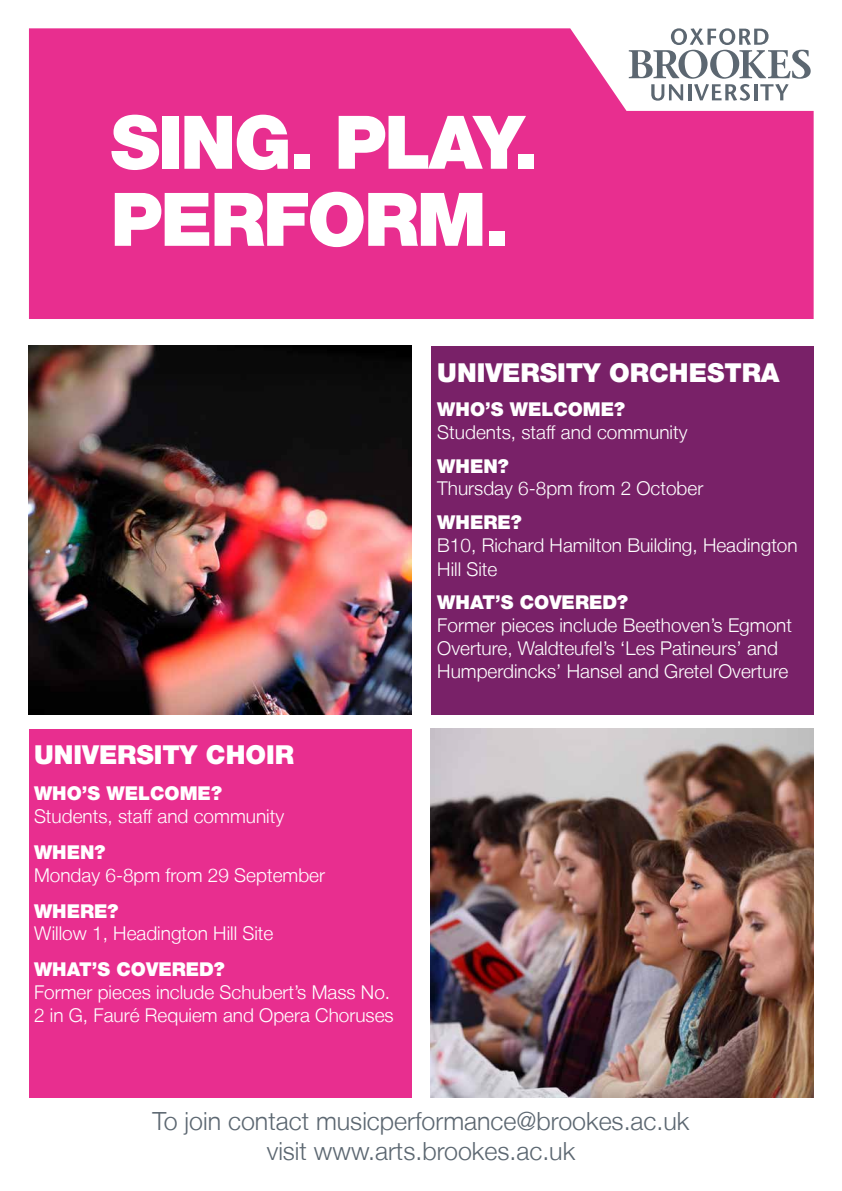
<style>
.page{position:relative;width:842px;height:1191px;background:#fff}
.page>*{position:absolute;margin:0;border:0;box-sizing:border-box;transform-origin:0 0}
.t1{font:900 74px/77px "Helvetica Neue LT";letter-spacing:-.03em;color:#fff}
.t2{font:900 26px "Helvetica Neue LT";color:#fff}
.t3{font:300 25px/30px "Helvetica Neue LT";color:#5c6771;text-align:center}
.t4{font:300 19px/22.8px "Helvetica Neue LT";color:#fff}
.t5{font:900 19px "Helvetica Neue LT";color:#fff}
</style>
<div class="page">
<div style="left:29px;top:28px;width:785px;height:291px;background:#e82e8f"></div>
<svg style="left:629px;top:28px;width:182px;height:73px"></svg>
<div style="left:29px;top:728px;width:383px;height:369px;background:#e82e8f"></div>
<img style="left:29px;top:346px;width:383px;height:368px">
<div style="left:431px;top:346px;width:383px;height:368px;background:#792168"></div>
<img style="left:431px;top:728px;width:383px;height:369px">
<h1 class="t1" style="left:111px;top:104px;width:429px">SING. PLAY.<br>PERFORM.</h1>
<h2 class="t2" style="left:34px;top:739px;width:262px">UNIVERSITY CHOIR</h2>
<p class="t5" style="left:34px;top:781px;width:189px">WHO’S WELCOME?</p>
<p class="t4" style="left:34px;top:804px;width:252px">Students, staff and community</p>
<p class="t5" style="left:34px;top:840px;width:73px">WHEN?</p>
<p class="t4" style="left:34px;top:863px;width:293px">Monday 6-8pm from 29 September</p>
<p class="t5" style="left:34px;top:899px;width:86px">WHERE?</p>
<p class="t4" style="left:34px;top:921px;width:241px">Willow 1, Headington Hill Site</p>
<p class="t5" style="left:34px;top:958px;width:192px">WHAT’S COVERED?</p>
<p class="t4" style="left:34px;top:980px;width:361px">Former pieces include Schubert’s Mass No.<br>2 in G, Fauré Requiem and Opera Choruses</p>
<h2 class="t2" style="left:437px;top:358px;width:344px">UNIVERSITY ORCHESTRA</h2>
<p class="t5" style="left:437px;top:398px;width:189px">WHO’S WELCOME?</p>
<p class="t4" style="left:437px;top:420px;width:252px">Students, staff and community</p>
<p class="t5" style="left:437px;top:454px;width:73px">WHEN?</p>
<p class="t4" style="left:437px;top:477px;width:268px">Thursday 6-8pm from 2 October</p>
<p class="t5" style="left:437px;top:511px;width:86px">WHERE?</p>
<p class="t4" style="left:437px;top:532px;width:362px;line-height:24px">B10, Richard Hamilton Building, Headington<br>Hill Site</p>
<p class="t5" style="left:437px;top:591px;width:192px">WHAT’S COVERED?</p>
<p class="t4" style="left:437px;top:613px;width:356px">Former pieces include Beethoven’s Egmont<br>Overture, Waldteufel’s ‘Les Patineurs’ and<br>Humperdincks’ Hansel and Gretel Overture</p>
<h3 class="t3" style="left:153px;top:1105px;width:538px">To join contact musicperformance@brookes.ac.uk visit www.arts.brookes.ac.uk</h3>
</div>
